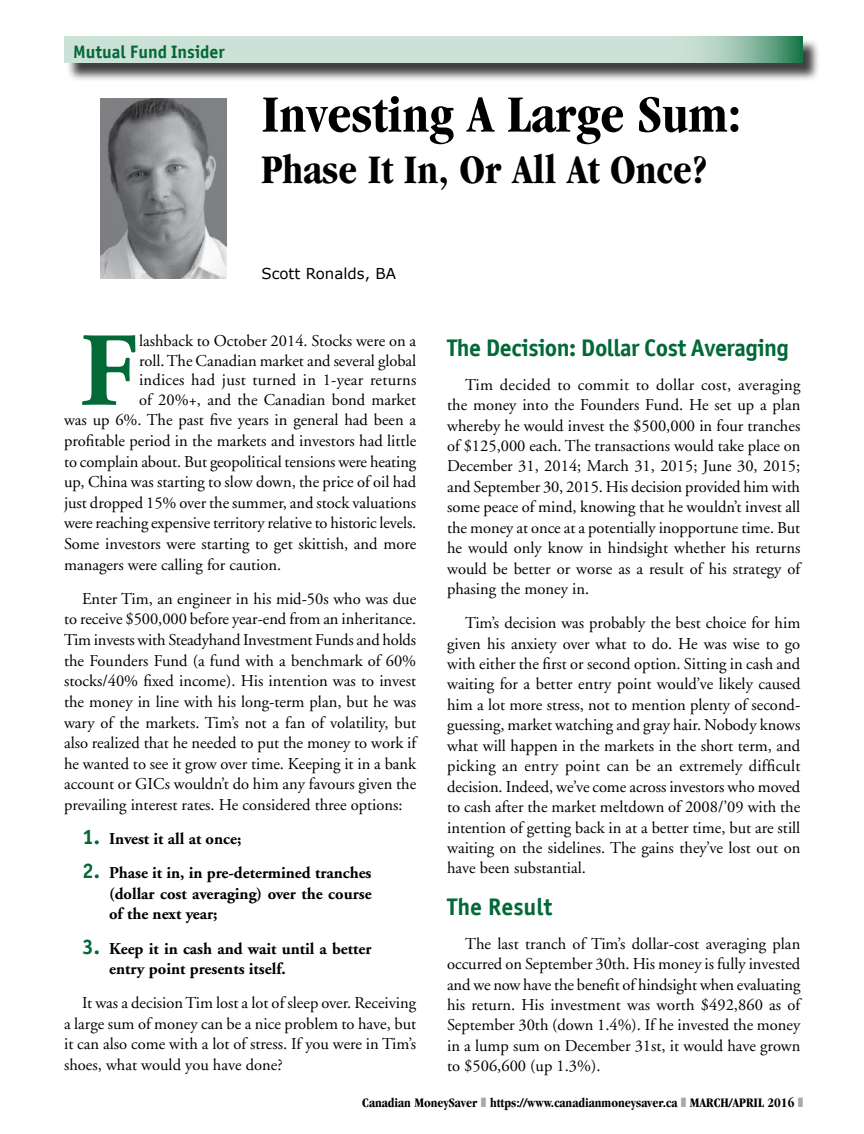
<style>
.page{position:relative;width:864px;height:1134px;background:#fff}
.page>*{position:absolute;margin:0;border:0;box-sizing:border-box;transform-origin:0 0}
.t1{font:700 104.7px "Adobe Garamond";color:#026937}
.t2{font:700 condensed 54px "Garamond";color:#000}
.t3{font:700 condensed 42px "Garamond";color:#000}
.t4{font:700 24px "Officina Sans CTT";letter-spacing:-.02em;color:#026937}
.t5{font:700 24px "Officina Sans CTT";color:#026937}
.t6{font:700 18px "Officina Sans CTT";color:#026937}
.t7{font:16.5px/20.4px "Adobe Garamond";color:#000;text-align:justify}
.t8{font:700 16.5px/20.7px "Adobe Garamond";color:#000;text-align:justify}
.t9{font:15px "Verdana";color:#000}
.t10{font:700 condensed 13.5px "Garamond";color:#000}
.s1{font-family:"Officina Sans CTT";font-size:21px;color:#026937}
</style>
<div class="page">
<div style="left:66px;top:38px;width:755px;height:44px;background:#000;opacity:.75"></div>
<svg style="left:64px;top:36px;width:738px;height:27px;background:#c1dace"></svg>
<img style="left:100px;top:99px;width:126px;height:180px">
<p class="t6" style="left:73px;top:41px;width:153px">Mutual Fund Insider</p>
<h2 class="t2" style="left:261px;top:84px;width:481px">Investing A Large Sum:</h2>
<h3 class="t3" style="left:261px;top:145px;width:448px">Phase It In, Or All At Once?</h3>
<p class="t9" style="left:261px;top:264px;width:136px">Scott Ronalds, BA</p>
<h1 class="t1" style="left:80px;top:314px;width:59px">F</h1>
<p class="t7" style="left:139px;top:331px;width:279px">lashback to October 2014. Stocks were on a</p>
<p class="t7" style="left:139px;top:351px;width:279px">roll. The Canadian market and several global</p>
<p class="t7" style="left:139px;top:370px;width:279px">indices had just turned in 1-year returns</p>
<p class="t7" style="left:139px;top:390px;width:279px">of 20%+, and the Canadian bond market</p>
<p class="t7" style="left:64px;top:410px;width:354px">was up 6%. The past five years in general had been a</p>
<p class="t7" style="left:64px;top:431px;width:354px">profitable period in the markets and investors had little</p>
<p class="t7" style="left:64px;top:452px;width:354px">to complain about. But geopolitical tensions were heating</p>
<p class="t7" style="left:64px;top:472px;width:354px">up, China was starting to slow down, the price of oil had</p>
<p class="t7" style="left:64px;top:493px;width:354px">just dropped 15% over the summer, and stock valuations</p>
<p class="t7" style="left:64px;top:513px;width:354px">were reaching expensive territory relative to historic levels.</p>
<p class="t7" style="left:64px;top:534px;width:354px">Some investors were starting to get skittish, and more</p>
<p class="t7" style="left:64px;top:555px;width:219px">managers were calling for caution.</p>
<p class="t7" style="left:64px;top:589px;width:354px;text-indent:18px">Enter Tim, an engineer in his mid-50s who was due to receive $500,000 before year-end from an inheritance.<br>Tim invests with Steadyhand Investment Funds and holds the Founders Fund (a fund with a benchmark of 60% stocks/40% fixed income). His intention was to invest the money in line with his long-term plan, but he was wary of the markets. Tim’s not a fan of volatility, but also realized that he needed to put the money to work if he wanted to see it grow over time. Keeping it in a bank account or GICs wouldn’t do him any favours given the prevailing interest rates. He considered three options:</p>
<p class="t8" style="left:82px;top:829px;width:161px"><span class="s1">1.</span> Invest it all at once;</p>
<p class="t8" style="left:109px;top:863px;width:264px;text-indent:-27px"><span class="s1">2.</span> Phase it in, in pre-determined tranches (dollar cost averaging) over the course of the next year;</p>
<p class="t8" style="left:109px;top:938px;width:264px;text-indent:-27px"><span class="s1">3.</span> Keep it in cash and wait until a better entry point presents itself.</p>
<p class="t7" style="left:64px;top:993px;width:354px;text-indent:18px">It was a decision Tim lost a lot of sleep over. Receiving a large sum of money can be a nice problem to have, but it can also come with a lot of stress. If you were in Tim’s shoes, what would you have done?</p>
<h3 class="t4" style="left:447px;top:334px;width:343px">The Decision: Dollar Cost Averaging</h3>
<p class="t7" style="left:447px;top:375px;width:355px;text-indent:18px">Tim decided to commit to dollar cost, averaging the money into the Founders Fund. He set up a plan whereby he would invest the $500,000 in four tranches of $125,000 each. The transactions would take place on December 31, 2014; March 31, 2015; June 30, 2015; and September 30, 2015. His decision provided him with some peace of mind, knowing that he wouldn’t invest all the money at once at a potentially inopportune time. But he would only know in hindsight whether his returns would be better or worse as a result of his strategy of phasing the money in.</p>
<p class="t7" style="left:447px;top:613px;width:355px;text-indent:18px">Tim’s decision was probably the best choice for him given his anxiety over what to do. He was wise to go with either the first or second option. Sitting in cash and waiting for a better entry point would’ve likely caused him a lot more stress, not to mention plenty of second&shy;guessing, market watching and gray hair. Nobody knows what will happen in the markets in the short term, and picking an entry point can be an extremely difficult decision. Indeed, we’ve come across investors who moved to cash after the market meltdown of 2008/’09 with the intention of getting back in at a better time, but are still waiting on the sidelines. The gains they’ve lost out on have been substantial.</p>
<h3 class="t5" style="left:447px;top:893px;width:107px">The Result</h3>
<p class="t7" style="left:447px;top:934px;width:355px;text-indent:18px">The last tranch of Tim’s dollar-cost averaging plan occurred on September 30th. His money is fully invested and we now have the benefit of hindsight when evaluating his return. His investment was worth $492,860 as of September 30th (down 1.4%). If he invested the money in a lump sum on December 31st, it would have grown to $506,600 (up 1.3%).</p>
<p class="t10" style="left:362px;top:1095px;width:434px">Canadian MoneySaver https://www.canadianmoneysaver.ca MARCH/APRIL 2016</p>
</div>
